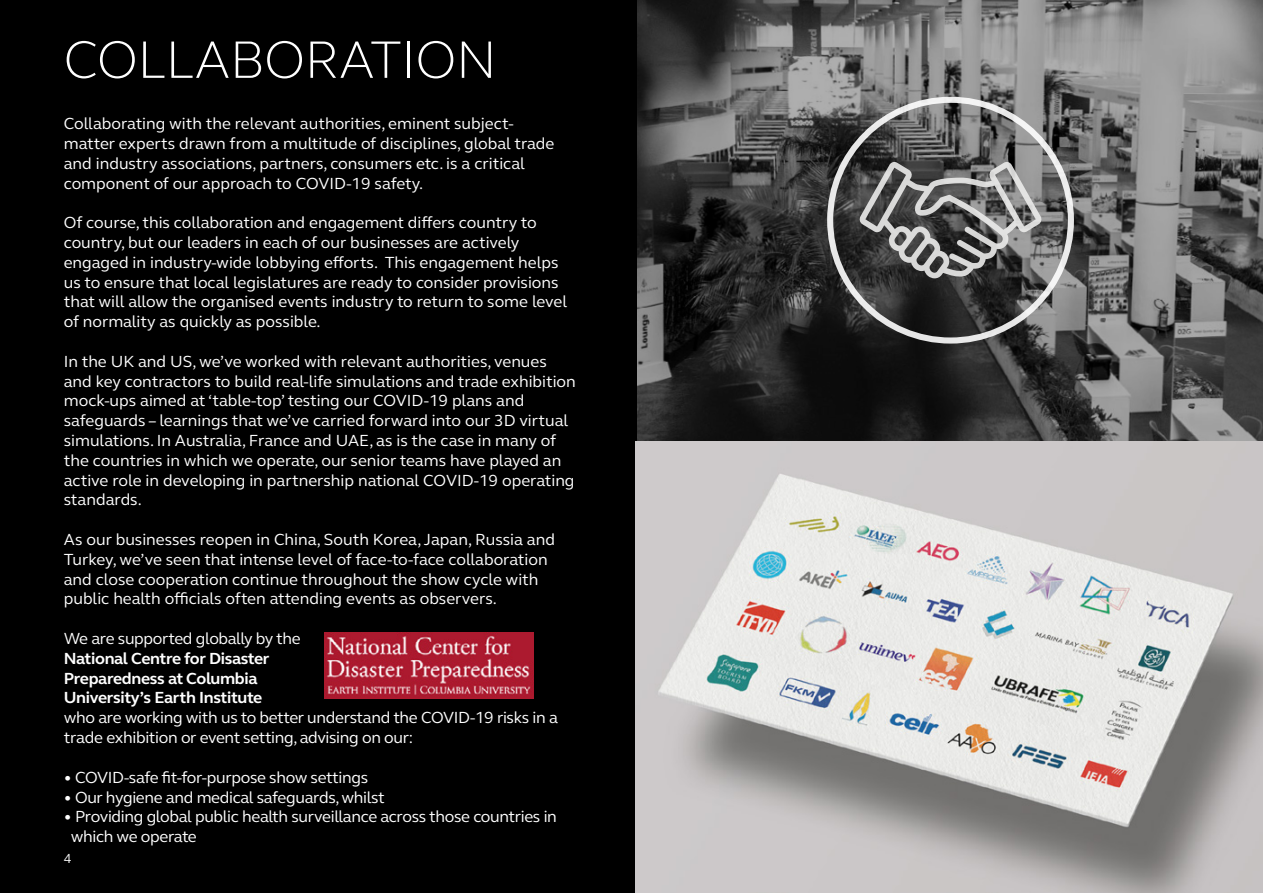
<style>
.page{position:relative;width:1263px;height:893px;background:#fff}
.page>*{position:absolute;margin:0;border:0;box-sizing:border-box;transform-origin:0 0}
.t1{font:300 54px "FS Elliot";letter-spacing:-.01em;color:#fff}
.t2{font:16.5px/19.8px "FS Elliot";color:#fff}
.t3{font:16.5px/19.8px "FS Elliot";letter-spacing:-.02em;color:#fff}
.t4{font:700 16.5px/19.8px "FS Elliot";letter-spacing:-.02em;color:#fff}
.t5{font:13.5px "FS Elliot";color:#fff}
</style>
<div class="page">
<svg style="left:637px;top:0;width:626px;height:441px;background:#575757"></svg>
<div style="left:0;top:0;width:637px;height:893px;background:#000"></div>
<svg style="left:859px;top:162px;width:183px;height:116px;background:#6f6f6f"></svg>
<div style="left:827px;top:97px;width:247px;height:247px;border:6px solid #fff;border-radius:50%"></div>
<img style="left:635px;top:441px;width:628px;height:452px">
<img style="left:325px;top:632px;width:208px;height:67px">
<h1 class="t1" style="left:64px;top:23px;width:435px">COLLABORATION</h1>
<p class="t2" style="left:64px;top:113px;width:492px">Collaborating with the relevant authorities, eminent subject&shy;matter experts drawn from a multitude of disciplines, global trade and industry associations, partners, consumers etc. is a critical component of our approach to COVID-19 safety.</p>
<p class="t2" style="left:64px;top:212px;width:505px">Of course, this collaboration and engagement differs country to country, but our leaders in each of our businesses are actively engaged in industry-wide lobbying efforts. This engagement helps us to ensure that local legislatures are ready to consider provisions that will allow the organised events industry to return to some level of normality as quickly as possible.</p>
<p class="t2" style="left:64px;top:351px;width:514px">In the UK and US, we’ve worked with relevant authorities, venues and key contractors to build real-life simulations and trade exhibition mock-ups aimed at ‘table-top’ testing our COVID-19 plans and safeguards – learnings that we’ve carried forward into our 3D virtual simulations. In Australia, France and UAE, as is the case in many of the countries in which we operate, our senior teams have played an active role in developing in partnership national COVID-19 operating standards.</p>
<p class="t2" style="left:64px;top:529px;width:493px">As our businesses reopen in China, South Korea, Japan, Russia and Turkey, we’ve seen that intense level of face-to-face collaboration and close cooperation continue throughout the show cycle with public health officials often attending events as observers.</p>
<p class="t3" style="left:64px;top:628px;width:238px">We are supported globally by the</p>
<p class="t4" style="left:64px;top:648px;width:207px">National Centre for Disaster<br>Preparedness at Columbia<br>University’s Earth Institute</p>
<p class="t3" style="left:64px;top:707px;width:496px">who are working with us to better understand the COVID-19 risks in a trade exhibition or event setting, advising on our:</p>
<p class="t3" style="left:64px;top:767px;width:306px">• COVID-safe fit-for-purpose show settings</p>
<p class="t3" style="left:64px;top:787px;width:322px">• Our hygiene and medical safeguards, whilst</p>
<p class="t3" style="left:71px;top:806px;width:488px;text-indent:-7px">• Providing global public health surveillance across those countries in which we operate</p>
<p class="t5" style="left:64px;top:849px;width:9px">4</p>
</div>
